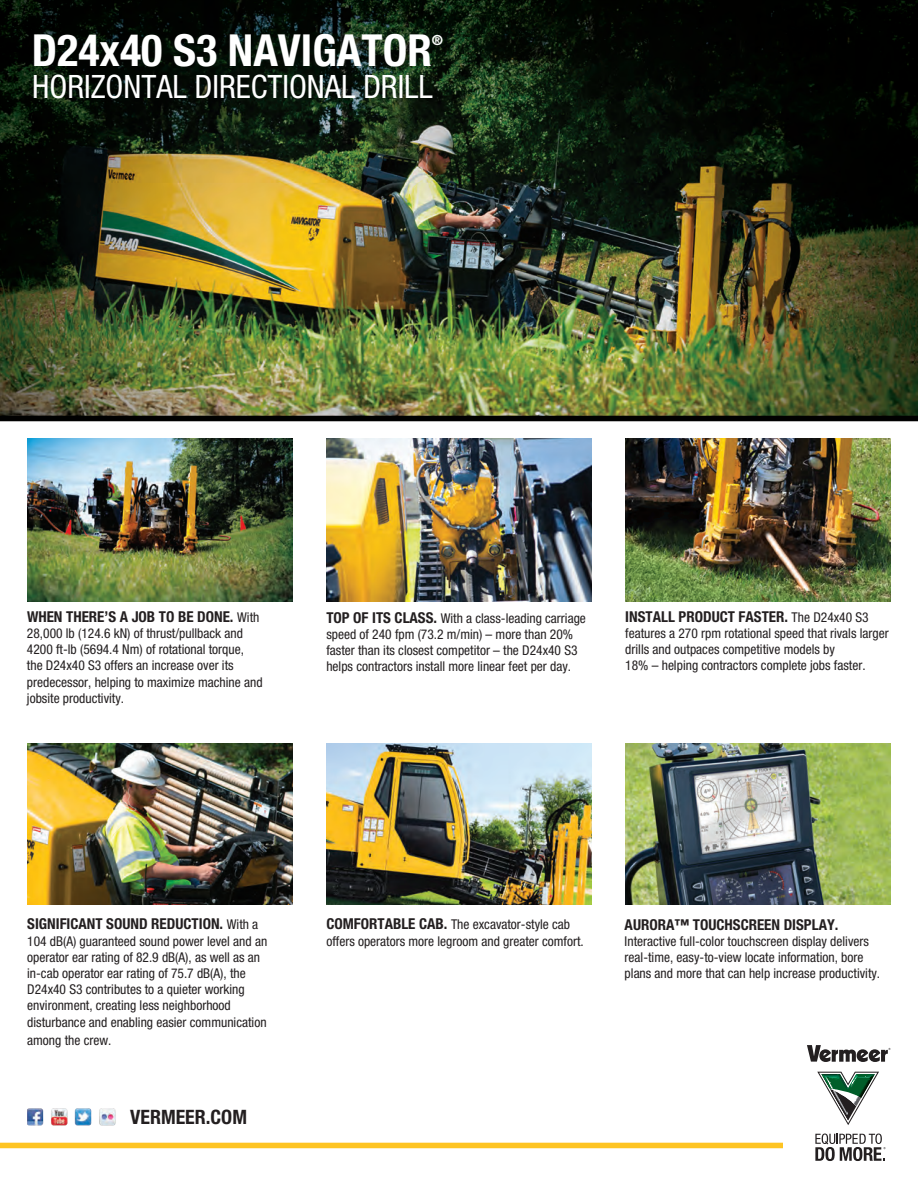
<style>
.page{position:relative;width:918px;height:1188px;background:#fff}
.page>*{position:absolute;margin:0;border:0;box-sizing:border-box;transform-origin:0 0}
.t1{font:700 condensed 44.25px "Helvetica Neue";color:#fff}
.t2{font:condensed 32.25px "Helvetica Neue";color:#fff}
.t3{font:700 condensed 19.8px "Helvetica Neue";color:#231f20}
.t4{font:700 condensed 15px "Helvetica Neue";color:#231f20}
.t5{font:700 condensed 13.95px "Helvetica Neue";color:#fff}
.t6{font:condensed 13.5px/16.2px "Helvetica Neue";color:#231f20}
.s1{font-weight:400;font-size:13.5px}
.s2{font-weight:700;font-size:15px}
</style>
<div class="page">
<img style="left:625px;top:439px;width:266px;height:162px">
<svg style="left:807px;top:1045px;width:83px;height:17px"></svg>
<svg style="left:815px;top:1134px;width:71px;height:27px"></svg>
<svg style="left:817px;top:1072px;width:62px;height:53px"></svg>
<img style="left:27px;top:1108px;width:89px;height:18px">
<img style="left:27px;top:439px;width:266px;height:162px">
<div style="left:0;top:1143px;width:783px;height:5px;background:#fec422"></div>
<img style="left:326px;top:744px;width:266px;height:160px">
<img style="left:326px;top:439px;width:266px;height:162px">
<img style="left:625px;top:744px;width:266px;height:160px">
<img style="left:27px;top:744px;width:266px;height:160px">
<img style="left:0;top:0;width:918px;height:416px">
<div style="left:0;top:416px;width:918px;height:5px;background:#010101"></div>
<h1 class="t1" style="left:32px;top:24px;width:402px">D24x40 S3 NAVIGATOR</h1>
<p class="t5" style="left:432px;top:31px;width:13px">®</p>
<h2 class="t2" style="left:32px;top:68px;width:402px">HORIZONTAL DIRECTIONAL DRILL</h2>
<p class="t4" style="left:27px;top:607px;width:234px">WHEN THERE’S A JOB TO BE DONE. <span class="s1">With</span></p>
<p class="t6" style="left:27px;top:625px;width:237px">28,000 lb (124.6 kN) of thrust/pullback and 4200 ft-lb (5694.4 Nm) of rotational torque, the D24x40 S3 offers an increase over its predecessor, helping to maximize machine and jobsite productivity.</p>
<p class="t6" style="left:326px;top:610px;width:261px"><span class="s2">TOP OF ITS CLASS.</span> With a class-leading carriage speed of 240 fpm (73.2 m/min) – more than 20% faster than its closest competitor – the D24x40 S3 helps contractors install more linear feet per day.</p>
<p class="t4" style="left:625px;top:607px;width:245px">INSTALL PRODUCT FASTER. <span class="s1">The D24x40 S3</span></p>
<p class="t6" style="left:625px;top:625px;width:265px">features a 270 rpm rotational speed that rivals larger drills and outpaces competitive models by<br>18% – helping contractors complete jobs faster.</p>
<p class="t4" style="left:27px;top:915px;width:233px">SIGNIFICANT SOUND REDUCTION. <span class="s1">With a</span></p>
<p class="t6" style="left:27px;top:933px;width:242px">104 dB(A) guaranteed sound power level and an operator ear rating of 82.9 dB(A), as well as an in-cab operator ear rating of 75.7 dB(A), the D24x40 S3 contributes to a quieter working environment, creating less neighborhood disturbance and enabling easier communication</p>
<p class="t6" style="left:27px;top:1032px;width:86px">among the crew.</p>
<h3 class="t3" style="left:130px;top:1105px;width:118px">VERMEER.COM</h3>
<p class="t6" style="left:326px;top:916px;width:259px"><span class="s2">COMFORTABLE CAB.</span> The excavator-style cab offers operators more legroom and greater comfort.</p>
<p class="t4" style="left:625px;top:915px;width:215px">AURORA™ TOUCHSCREEN DISPLAY.</p>
<p class="t6" style="left:625px;top:933px;width:257px">Interactive full-color touchscreen display delivers real-time, easy-to-view locate information, bore plans and more that can help increase productivity.</p>
</div>
